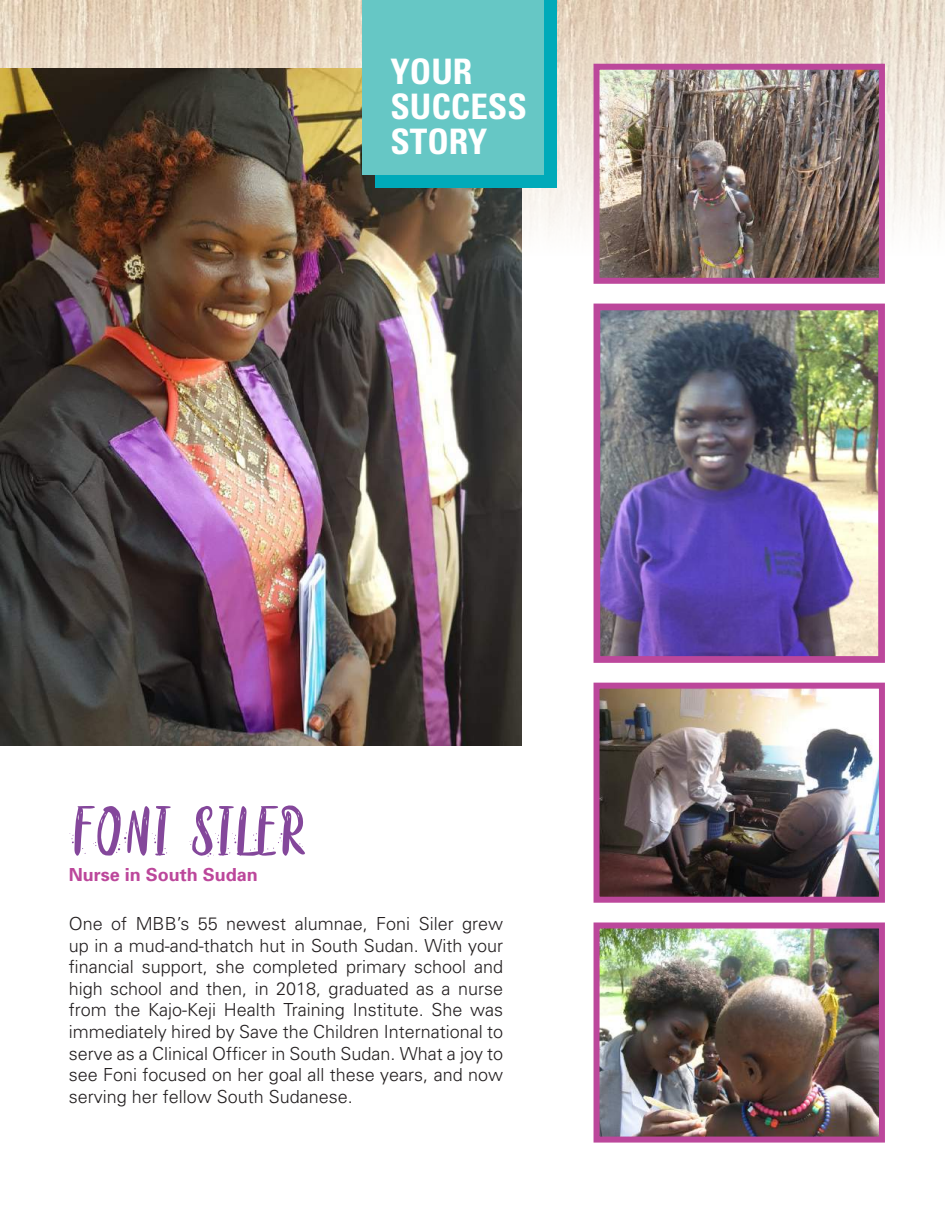
<style>
.page{position:relative;width:945px;height:1215px;background:#fff}
.page>*{position:absolute;margin:0;border:0;box-sizing:border-box;transform-origin:0 0}
.t1{font:700 condensed 35.1px/34.5px "Univers";color:#fff}
.t2{font:300 18px/21.6px "Univers";color:#231f20;text-align:justify}
.t3{font:700 18px "Univers";color:#bc479b}
</style>
<div class="page">
<img style="left:0;top:0;width:945px;height:255px">
<img style="left:0;top:69px;width:522px;height:676px">
<div style="left:375px;top:0;width:181px;height:188px;background:#00aab9"></div>
<div style="left:362px;top:0;width:182px;height:174px;background:#66c7c5"></div>
<img style="left:601px;top:929px;width:277px;height:207px">
<div style="left:594px;top:922px;width:291px;height:221px;border:6px solid #bc479b"></div>
<img style="left:601px;top:690px;width:277px;height:206px">
<div style="left:594px;top:683px;width:291px;height:220px;border:6px solid #bc479b"></div>
<img style="left:602px;top:312px;width:275px;height:343px">
<div style="left:594px;top:304px;width:291px;height:359px;border:7px solid #bc479b"></div>
<img style="left:601px;top:71px;width:277px;height:206px">
<div style="left:594px;top:64px;width:291px;height:220px;border:6px solid #bc479b"></div>
<svg style="left:69px;top:805px;width:236px;height:52px"></svg>
<h1 class="t1" style="left:390px;top:55px;width:138px">YOUR<br>SUCCESS<br>STORY</h1>
<p class="t3" style="left:69px;top:864px;width:191px">Nurse in South Sudan</p>
<p class="t2" style="left:69px;top:913px;width:436px">One of MBB’s 55 newest alumnae, Foni Siler grew up in a mud-and-thatch hut in South Sudan. With your financial support, she completed primary school and high school and then, in 2018, graduated as a nurse from the Kajo-Keji Health Training Institute. She was immediately hired by Save the Children International to serve as a Clinical Officer in South Sudan. What a joy to see Foni focused on her goal all these years, and now serving her fellow South Sudanese.</p>
</div>
